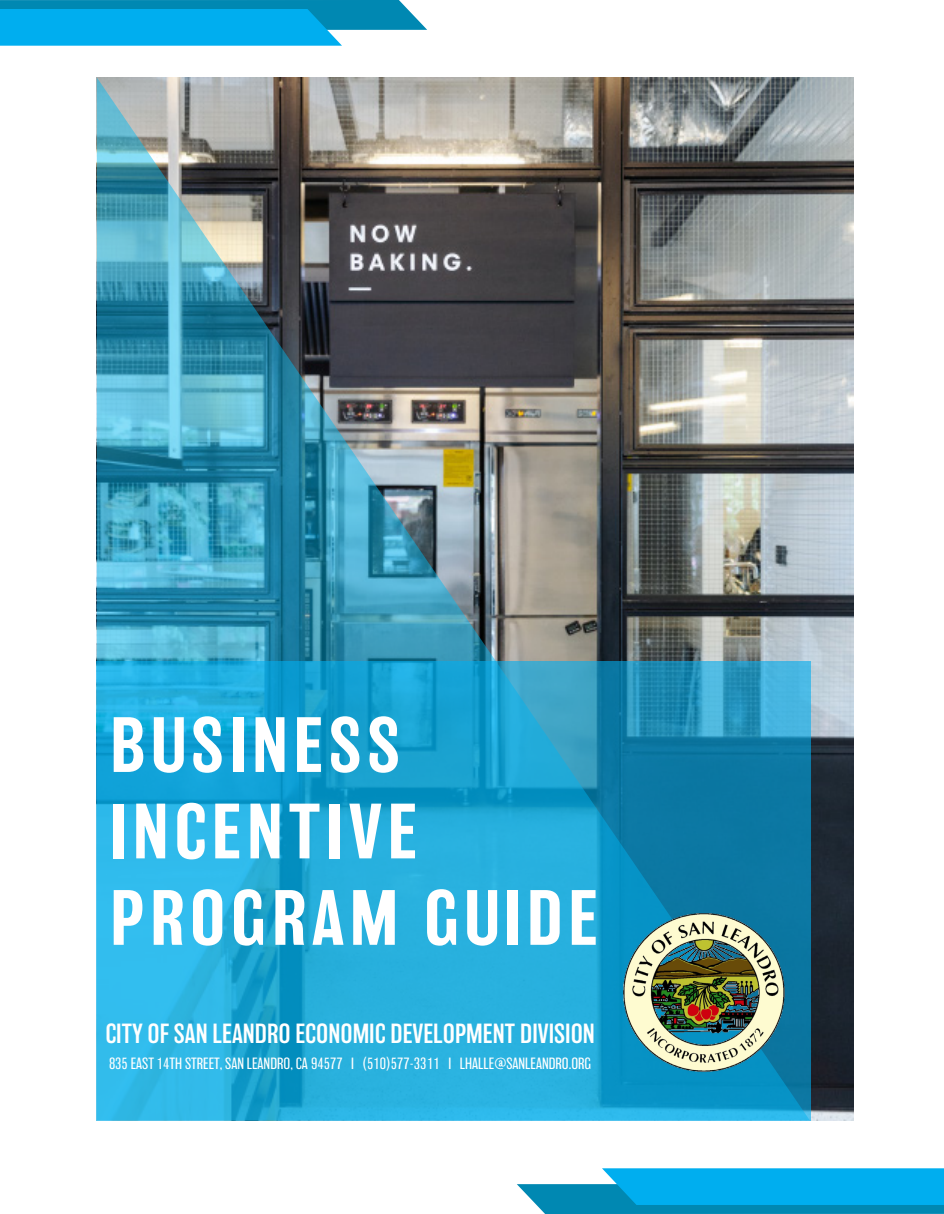
<style>
.page{position:relative;width:944px;height:1214px;background:#fff}
.page>*{position:absolute;margin:0;border:0;box-sizing:border-box;transform-origin:0 0}
.Registration_Form{font:500 72px "Balboa";letter-spacing:.08em;color:#fff}
.Contact{font:300 25.5px "Balboa";color:#fff}
.Contact-2{font:200 15px "Balboa";color:#fff}
</style>
<div class="page">
<img style="left:809px;top:77px;width:44px;height:1043px">
<img style="left:97px;top:77px;width:712px;height:584px">
<svg style="left:0;top:0;width:427px;height:46px;background:#1aabde"></svg>
<svg style="left:517px;top:1168px;width:427px;height:46px;background:#1aabde"></svg>
<svg style="left:96px;top:661px;width:715px;height:459px;background:#1fa3d1"></svg>
<img style="left:615px;top:904px;width:176px;height:173px">
<p class="Registration_Form" style="left:110px;top:705px;width:291px">BUSINESS</p>
<p class="Registration_Form" style="left:110px;top:792px;width:308px">INCENTIVE</p>
<p class="Registration_Form" style="left:110px;top:878px;width:489px">PROGRAM GUIDE</p>
<p class="Contact" style="left:105px;top:1020px;width:491px">CITY OF SAN LEANDRO ECONOMIC DEVELOPMENT DIVISION</p>
<p class="Contact-2" style="left:109px;top:1055px;width:484px">835 EAST 14TH STREET, SAN LEANDRO, CA 94577 I (510)577-3311 I LHALLE@SANLEANDRO.ORG</p>
</div>
